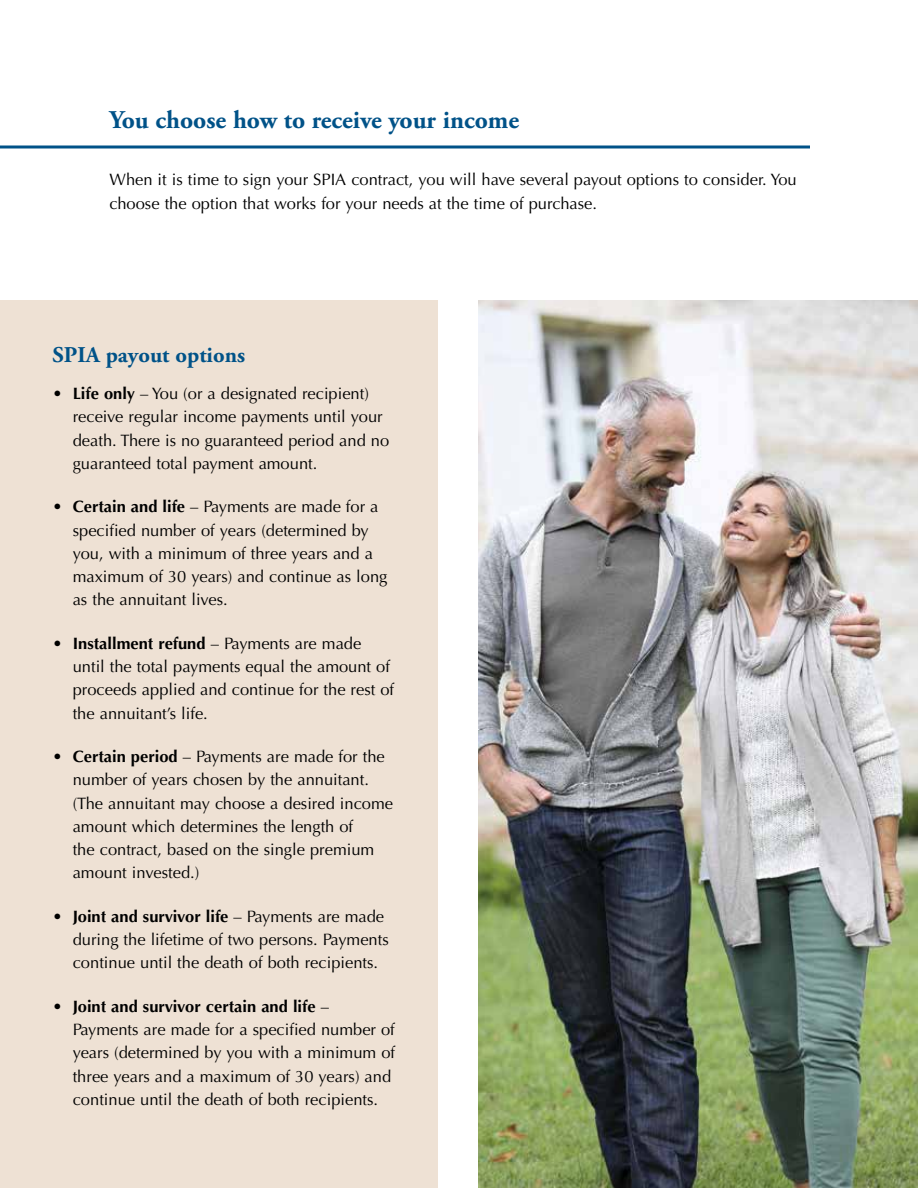
<style>
.page{position:relative;width:918px;height:1188px;background:#fff}
.page>*{position:absolute;margin:0;border:0;box-sizing:border-box;transform-origin:0 0}
.t1{font:700 25.5px "Adobe Garamond Pro";color:#005288}
.t2{font:700 22.5px "Adobe Garamond Pro";color:#005288}
.t3{font:16.5px/23.2px "Optima LT Std";color:#000}
.s1{font-weight:700}
</style>
<div class="page">
<hr style="left:0;top:146px;width:810px;height:2px;background:#005288">
<div style="left:0;top:300px;width:438px;height:888px;background:#eee1d4"></div>
<img style="left:478px;top:300px;width:440px;height:888px">
<h1 class="t1" style="left:110px;top:105px;width:411px">You choose how to receive your income</h1>
<p class="t3" style="left:110px;top:167px;width:689px;line-height:24px">When it is time to sign your SPIA contract, you will have several payout options to consider. You choose the option that works for your needs at the time of purchase.</p>
<h2 class="t2" style="left:52px;top:342px;width:194px">SPIA payout options</h2>
<p class="t3" style="left:73px;top:382px;width:318px;text-indent:-20px"><span class="s1">• Life only</span> – You (or a designated recipient) receive regular income payments until your death. There is no guaranteed period and no guaranteed total payment amount.</p>
<p class="t3" style="left:73px;top:495px;width:316px;text-indent:-20px"><span class="s1">• Certain and life</span> – Payments are made for a specified number of years (determined by you, with a minimum of three years and a maximum of 30 years) and continue as long as the annuitant lives.</p>
<p class="t3" style="left:73px;top:632px;width:323px;text-indent:-20px"><span class="s1">• Installment refund</span> – Payments are made until the total payments equal the amount of proceeds applied and continue for the rest of the annuitant’s life.</p>
<p class="t3" style="left:73px;top:745px;width:322px;text-indent:-20px"><span class="s1">• Certain period</span> – Payments are made for the number of years chosen by the annuitant. (The annuitant may choose a desired income amount which determines the length of<br>the contract, based on the single premium amount invested.)</p>
<p class="t3" style="left:73px;top:905px;width:318px;text-indent:-20px"><span class="s1">• Joint and survivor life</span> – Payments are made during the lifetime of two persons. Payments continue until the death of both recipients.</p>
<p class="t3" style="left:73px;top:995px;width:324px;text-indent:-20px"><span class="s1">• Joint and survivor certain and life</span> – Payments are made for a specified number of years (determined by you with a minimum of three years and a maximum of 30 years) and continue until the death of both recipients.</p>
</div>
